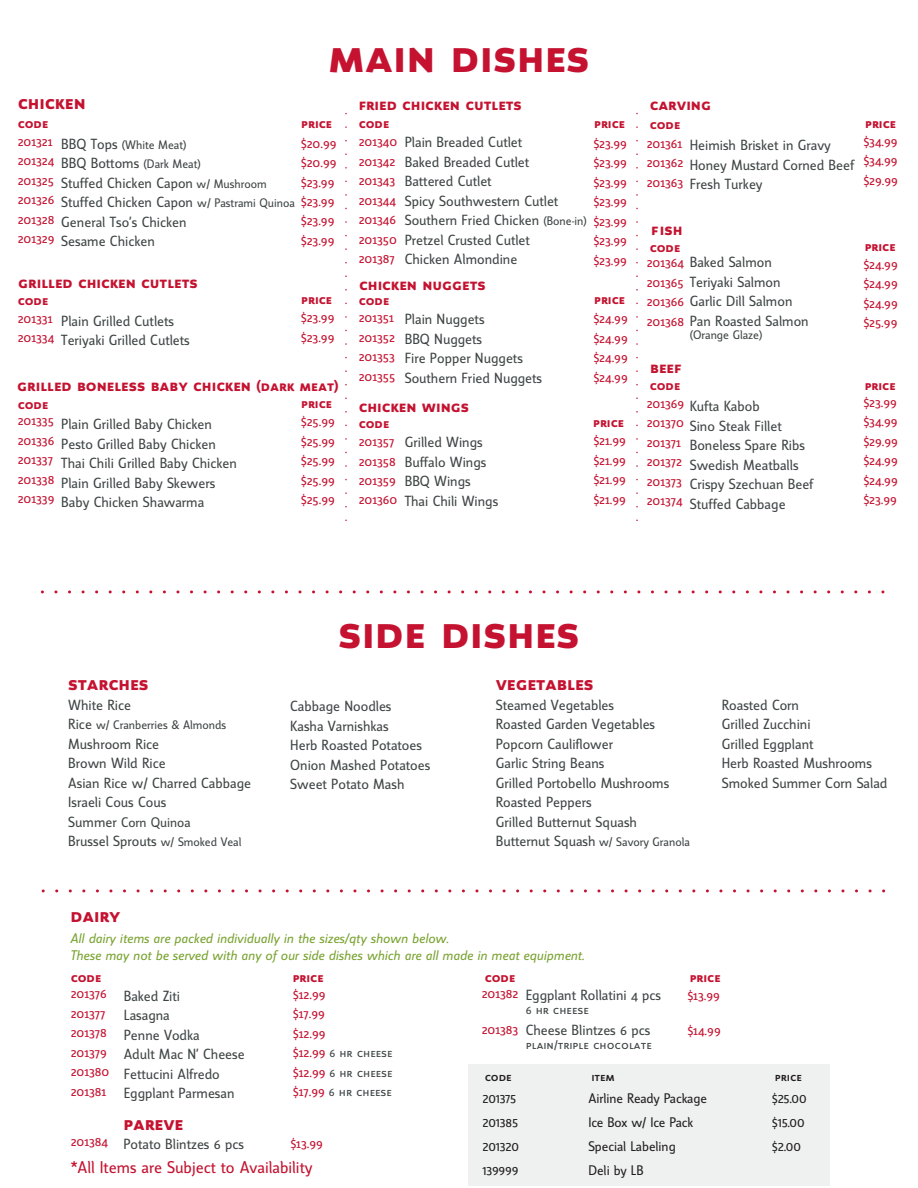
<style>
.page{position:relative;width:918px;height:1188px;background:#fff}
.page>*{position:absolute;margin:0;border:0;box-sizing:border-box;transform-origin:0 0}
.t1{font:47.25px "Manual Semi Bold Caps";color:#c41230}
.t2{font:19.5px "Manual Semi Bold Caps";letter-spacing:-.005em;color:#c41230}
.t3{font:16.5px "Manual Semi Bold Caps";color:#c41230}
.t4{font:16.5px "Manual Semi";color:#c41230}
.t5{font:14.25px/19.5px "Manual Semi";color:#3f4545}
.t6{font:13.5px/19.5px "Manual Semi";color:#c41230;text-align:justify}
.t7{font:italic 13.5px/16.5px "Manual Sans";color:#78a22f}
.t8{font:13.5px "Manual Semi Bold Caps";color:#c41230}
.t9{font:13.5px/24px "Manual Semi Regular Lf";letter-spacing:-.005em;color:#231f20}
.t10{font:13.5px "Manual Semi";color:#3f4545}
.t11{font:12px/19.5px "Manual Semi Regular Caps";color:#3f4545;text-align:justify}
.t12{font:12px "Manual Semi";color:#3f4545}
.t13{font:12px "Manual Semi Medium Caps";letter-spacing:-.005em;color:#231f20}
.s1{font-size:14.25px}
.s2{font-size:12px}
.s3{font-size:13.5px;color:#c41230}
.s4{font-size:15px}
.s5{font-family:"Manual Semi";font-size:13.5px;color:#c41230}
</style>
<div class="page">
<svg style="left:42px;top:590px;width:843px;height:3px"></svg>
<svg style="left:345px;top:114px;width:2px;height:407px"></svg>
<svg style="left:636px;top:114px;width:2px;height:407px"></svg>
<svg style="left:43px;top:889px;width:843px;height:3px"></svg>
<div style="left:468px;top:1064px;width:362px;height:122px;background:#eff1f1"></div>
<h2 class="t2" style="left:18px;top:90px;width:69px">chicken</h2>
<p class="t8" style="left:18px;top:115px;width:32px">code</p>
<h1 class="t1" style="left:328px;top:26px;width:264px">main dishes</h1>
<p class="t3" style="left:359px;top:94px;width:165px">fried chicken cutlets</p>
<p class="t3" style="left:650px;top:94px;width:63px">carving</p>
<p class="t8" style="left:301px;top:115px;width:32px">price</p>
<p class="t8" style="left:359px;top:115px;width:32px">code</p>
<p class="t8" style="left:594px;top:115px;width:32px">price</p>
<p class="t8" style="left:650px;top:116px;width:32px">code</p>
<p class="t8" style="left:865px;top:115px;width:32px">price</p>
<p class="t6" style="left:301px;top:133px;width:37px">$20.99 $20.99 $23.99</p>
<p class="t6" style="left:301px;top:211px;width:35px">$23.99 $23.99</p>
<p class="t12" style="left:61px;top:137px;width:127px"><span class="s1">BBQ Tops</span> (White Meat)</p>
<p class="t5" style="left:61px;top:153px;width:275px">BBQ Bottoms <span class="s2">(Dark Meat)<br></span>Stuffed Chicken Capon <span class="s2">w/ Mushroom<br></span>Stuffed Chicken Capon <span class="s2">w/ Pastrami Quinoa</span> <span class="s3">$23.99<br></span>General Tso’s Chicken<br>Sesame Chicken</p>
<p class="t6" style="left:18px;top:132px;width:38px;text-align:left">201321<br>201324<br>201325<br>201326<br>201328<br>201329</p>
<p class="t3" style="left:18px;top:272px;width:181px">grilled chicken cutlets</p>
<p class="t8" style="left:18px;top:292px;width:32px">code</p>
<p class="t8" style="left:301px;top:291px;width:32px">price</p>
<p class="t5" style="left:61px;top:311px;width:130px">Plain Grilled Cutlets<br>Teriyaki Grilled Cutlets</p>
<p class="t6" style="left:18px;top:309px;width:38px">201331<br>201334</p>
<p class="t6" style="left:301px;top:308px;width:35px">$23.99 $23.99</p>
<p class="t3" style="left:17px;top:375px;width:323px">grilled boneless baby chicken <span class="s4">(dark meat)</span></p>
<p class="t6" style="left:864px;top:131px;width:36px">$34.99 $34.99 $29.99</p>
<p class="t5" style="left:405px;top:132px;width:184px">Plain Breaded Cutlet<br>Baked Breaded Cutlet<br>Battered Cutlet<br>Spicy Southwestern Cutlet<br>Southern Fried Chicken <span class="s2">(Bone-in)<br></span>Pretzel Crusted Cutlet<br>Chicken Almondine</p>
<p class="t6" style="left:594px;top:133px;width:35px">$23.99 $23.99 $23.99 $23.99 $23.99 $23.99 $23.99</p>
<p class="t6" style="left:359px;top:132px;width:40px;text-align:left">201340<br>201342<br>201343<br>201344<br>201346<br>201350<br>201387</p>
<p class="t6" style="left:647px;top:133px;width:38px">201361<br>201362<br>201363</p>
<p class="t5" style="left:690px;top:135px;width:166px">Heimish Brisket in Gravy<br>Honey Mustard Corned Beef<br>Fresh Turkey</p>
<p class="t3" style="left:651px;top:219px;width:33px">f ish</p>
<p class="t8" style="left:865px;top:238px;width:32px">price</p>
<p class="t8" style="left:650px;top:239px;width:32px">code</p>
<p class="t5" style="left:647px;top:252px;width:164px"><span class="s3">201364</span> Baked Salmon<br><span class="s3">201365</span> Teriyaki Salmon<br><span class="s3">201366</span> Garlic Dill Salmon<br><span class="s3">201368</span> Pan Roasted Salmon</p>
<p class="t12" style="left:690px;top:328px;width:74px">(Orange Glaze)</p>
<p class="t6" style="left:864px;top:254px;width:35px">$24.99 $24.99 $24.99 $25.99</p>
<p class="t3" style="left:359px;top:274px;width:128px">chicken nuggets</p>
<p class="t8" style="left:594px;top:291px;width:32px">price</p>
<p class="t8" style="left:359px;top:292px;width:32px">code</p>
<p class="t6" style="left:594px;top:309px;width:35px">$24.99 $24.99 $24.99 $24.99</p>
<p class="t5" style="left:405px;top:309px;width:139px">Plain Nuggets<br>BBQ Nuggets<br>Fire Popper Nuggets<br>Southern Fried Nuggets</p>
<p class="t6" style="left:359px;top:308px;width:38px">201351<br>201352<br>201353<br>201355</p>
<p class="t3" style="left:650px;top:357px;width:33px">beef</p>
<p class="t8" style="left:650px;top:377px;width:32px">code</p>
<p class="t8" style="left:865px;top:377px;width:32px">price</p>
<p class="t8" style="left:18px;top:396px;width:32px">code</p>
<p class="t5" style="left:61px;top:414px;width:177px">Plain Grilled Baby Chicken<br>Pesto Grilled Baby Chicken<br>Thai Chili Grilled Baby Chicken<br>Plain Grilled Baby Skewers<br>Baby Chicken Shawarma</p>
<p class="t6" style="left:18px;top:411px;width:38px">201335<br>201336<br>201337<br>201338<br>201339</p>
<p class="t8" style="left:301px;top:395px;width:32px">price</p>
<p class="t6" style="left:301px;top:412px;width:35px">$25.99 $25.99 $25.99 $25.99 $25.99</p>
<p class="t3" style="left:359px;top:396px;width:112px">chicken wings</p>
<p class="t8" style="left:359px;top:415px;width:32px">code</p>
<p class="t5" style="left:405px;top:432px;width:95px">Grilled Wings<br>Buffalo Wings<br>BBQ Wings<br>Thai Chili Wings</p>
<p class="t6" style="left:359px;top:432px;width:40px;text-align:left">201357<br>201358<br>201359<br>201360</p>
<p class="t8" style="left:593px;top:414px;width:32px">price</p>
<p class="t6" style="left:594px;top:431px;width:34px">$21.99 $21.99 $21.99 $21.99</p>
<p class="t6" style="left:647px;top:393px;width:39px;text-align:left">201369<br>201370<br>201371<br>201372<br>201373<br>201374</p>
<p class="t5" style="left:690px;top:396px;width:125px">Kufta Kabob<br>Sino Steak Fillet<br>Boneless Spare Ribs<br>Swedish Meatballs<br>Crispy Szechuan Beef<br>Stuffed Cabbage</p>
<p class="t6" style="left:864px;top:392px;width:36px">$23.99 $34.99 $29.99 $24.99 $24.99 $23.99</p>
<h2 class="t2" style="left:68px;top:672px;width:82px">starches</h2>
<p class="t5" style="left:68px;top:695px;width:64px">White Rice</p>
<p class="t12" style="left:68px;top:718px;width:159px"><span class="s1">Rice</span> w/ Cranberries &amp; Almonds</p>
<p class="t5" style="left:68px;top:734px;width:184px">Mushroom Rice<br>Brown Wild Rice<br>Asian Rice w/ Charred Cabbage<br>Israeli Cous Cous</p>
<p class="t10" style="left:68px;top:814px;width:124px"><span class="s1">Summer</span> Corn Quinoa</p>
<p class="t5" style="left:68px;top:832px;width:175px">Brussel Sprouts <span class="s2">w/ Smoked Veal</span></p>
<h1 class="t1" style="left:338px;top:603px;width:244px">side dishes</h1>
<p class="t5" style="left:290px;top:696px;width:142px">Cabbage Noodles<br>Kasha Varnishkas<br>Herb Roasted Potatoes<br>Onion Mashed Potatoes<br>Sweet Potato Mash</p>
<h2 class="t2" style="left:496px;top:672px;width:99px">vegetables</h2>
<p class="t5" style="left:496px;top:695px;width:196px">Steamed Vegetables<br>Roasted Garden Vegetables<br>Popcorn Cauliflower<br>Garlic String Beans<br>Grilled Portobello Mushrooms<br>Roasted Peppers<br>Grilled Butternut Squash<br>Butternut Squash <span class="s2">w/ Savory Granola</span></p>
<p class="t5" style="left:722px;top:695px;width:167px">Roasted Corn<br>Grilled Zucchini<br>Grilled Eggplant<br>Herb Roasted Mushrooms<br>Smoked Summer Corn Salad</p>
<h2 class="t2" style="left:70px;top:904px;width:52px">dairy</h2>
<p class="t7" style="left:70px;top:930px;width:516px">All dairy items are packed individually in the sizes/qty shown below.<br>These may not be served with any of our side dishes which are all made in meat equipment.</p>
<p class="t8" style="left:71px;top:969px;width:32px">code</p>
<p class="t8" style="left:293px;top:969px;width:32px">price</p>
<p class="t8" style="left:485px;top:969px;width:32px">code</p>
<p class="t8" style="left:690px;top:969px;width:32px">price</p>
<p class="t6" style="left:293px;top:984px;width:34px">$12.99 $17.99 $12.99</p>
<p class="t11" style="left:293px;top:1043px;width:101px"><span class="s5">$12.99</span> 6 hr cheese <span class="s5">$12.99</span> 6 hr cheese <span class="s5">$17.99</span> 6 hr cheese</p>
<p class="t5" style="left:124px;top:986px;width:123px">Baked Ziti<br>Lasagna<br>Penne Vodka<br>Adult Mac N’ Cheese<br>Fettucini Alfredo<br>Eggplant Parmesan</p>
<p class="t5" style="left:526px;top:985px;width:137px">Eggplant Rollatini 4 pcs</p>
<p class="t6" style="left:688px;top:985px;width:34px">$13.99</p>
<p class="t6" style="left:71px;top:984px;width:40px;text-align:left">201376<br>201377<br>201378<br>201379<br>201380<br>201381</p>
<p class="t6" style="left:482px;top:984px;width:38px">201382</p>
<p class="t6" style="left:482px;top:1020px;width:38px">201383</p>
<p class="t11" style="left:526px;top:1000px;width:65px">6 hr cheese</p>
<p class="t5" style="left:526px;top:1020px;width:126px">Cheese Blintzes 6 pcs</p>
<p class="t6" style="left:688px;top:1020px;width:34px">$14.99</p>
<p class="t11" style="left:526px;top:1035px;width:128px">plain/triple chocolate</p>
<p class="t13" style="left:485px;top:1070px;width:28px">code</p>
<p class="t13" style="left:591px;top:1070px;width:25px">item</p>
<p class="t13" style="left:775px;top:1070px;width:29px">price</p>
<p class="t9" style="left:588px;top:1086px;width:120px">Airline Ready Package<br>Ice Box w/ Ice Pack<br>Special Labeling<br>Deli by LB</p>
<p class="t9" style="left:772px;top:1086px;width:36px">$25.00 $15.00 $2.00</p>
<p class="t9" style="left:483px;top:1086px;width:38px">201375<br>201385<br>201320<br>139999</p>
<h2 class="t2" style="left:123px;top:1111px;width:62px">pareve</h2>
<p class="t5" style="left:123px;top:1134px;width:122px">Potato Blintzes 6 pcs</p>
<p class="t6" style="left:291px;top:1134px;width:34px">$13.99</p>
<p class="t6" style="left:71px;top:1132px;width:39px">201384</p>
<p class="t4" style="left:71px;top:1157px;width:243px">*All Items are Subject to Availability</p>
</div>
